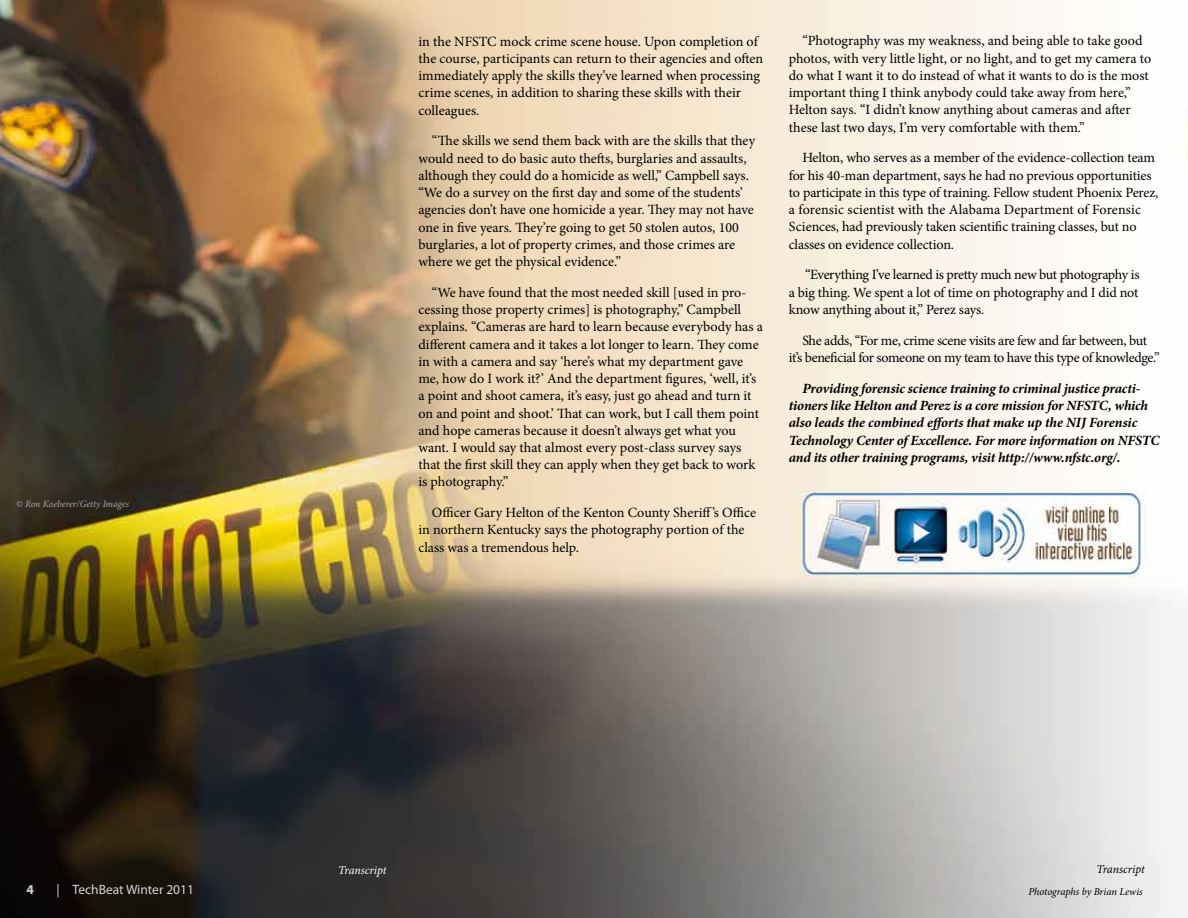
<style>
.page{position:relative;width:1188px;height:918px;background:#fff}
.page>*{position:absolute;margin:0;border:0;box-sizing:border-box;transform-origin:0 0}
.t1{font:14.1px/17.2px "Minion Pro";letter-spacing:-.005em;color:#000}
.t2{font:italic 700 14.1px/17.2px "Minion Pro";letter-spacing:-.015em;color:#000}
.t3{font:14.1px/17.4px "Minion Pro";letter-spacing:-.03em;color:#000;text-align:center}
.t4{font:13.5px "Myriad Pro";color:#d1d3d4}
.t5{font:700 13.5px "Myriad Pro";color:#d1d3d4}
.t6{font:italic 12px "Minion Pro";letter-spacing:-.01em;color:#fff}
.t7{font:italic 12px "Minion Pro";letter-spacing:-.01em;color:#000}
.t8{font:italic 10.5px "Minion Pro";letter-spacing:-.005em;color:#000}
.t9{font:italic 9.75px "Minion Pro";letter-spacing:-.005em;color:#a3a5a8}
</style>
<div class="page">
<img style="left:0;top:0;width:1188px;height:918px">
<p class="t9" style="left:16px;top:498px;width:115px">© Ron Koeberer/Getty Images</p>
<p class="t1" style="left:418px;top:33px;width:346px">in the NFSTC mock crime scene house. Upon completion of the course, participants can return to their agencies and ofen immediately apply the skills they’ve learned when processing crime scenes, in addition to sharing these skills with their colleagues.</p>
<p class="t1" style="left:418px;top:132px;width:338px;text-indent:13px">“Te skills we send them back with are the skills that they would need to do basic auto thefs, burglaries and assaults, although they could do a homicide as well,” Campbell says. “We do a survey on the frst day and some of the students’ agencies don’t have one homicide a year. Tey may not have one in fve years. Tey’re going to get 50 stolen autos, 100 burglaries, a lot of property crimes, and those crimes are where we get the physical evidence.”</p>
<p class="t1" style="left:418px;top:284px;width:346px;text-indent:13px">“We have found that the most needed skill [used in pro&shy;cessing those property crimes] is photography,” Campbell explains. “Cameras are hard to learn because everybody has a diferent camera and it takes a lot longer to learn. Tey come in with a camera and say ‘here’s what my department gave me, how do I work it?’ And the department fgures, ‘well, it’s a point and shoot camera, it’s easy, just go ahead and turn it on and point and shoot.’ Tat can work, but I call them point and hope cameras because it doesn’t always get what you want. I would say that almost every post-class survey says that the frst skill they can apply when they get back to work is photography.”</p>
<p class="t1" style="left:418px;top:504px;width:339px;text-indent:13px">Ofcer Gary Helton of the Kenton County Sherif ’s Ofce in northern Kentucky says the photography portion of the class was a tremendous help.</p>
<p class="t1" style="left:789px;top:32px;width:364px;text-indent:13px">“Photography was my weakness, and being able to take good photos, with very little light, or no light, and to get my camera to do what I want it to do instead of what it wants to do is the most important thing I think anybody could take away from here,” Helton says. “I didn’t know anything about cameras and afer these last two days, I’m very comfortable with them.”</p>
<p class="t1" style="left:789px;top:149px;width:371px;text-indent:13px">Helton, who serves as a member of the evidence-collection team for his 40-man department, says he had no previous opportunities to participate in this type of training. Fellow student Phoenix Perez, a forensic scientist with the Alabama Department of Forensic Sciences, had previously taken scientifc training classes, but no classes on evidence collection.</p>
<p class="t1" style="left:789px;top:266px;width:352px;text-align:justify;text-indent:16px">“Everything I’ve learned is pretty much new but photography is a big thing. We spent a lot of time on photography and I did not know anything about it,” Perez says.</p>
<p class="t3" style="left:789px;top:331px;width:372px">She adds, “For me, crime scene visits are few and far between, but<br>it’s benefcial for someone on my team to have this type of knowledge.”</p>
<p class="t2" style="left:789px;top:379px;width:372px;text-indent:13px">Providing forensic science training to criminal justice practi&shy;tioners like Helton and Perez is a core mission for NFSTC, which also leads the combined eforts that make up the NIJ Forensic Technology Center ofExcellence. For more information on NFSTC and its other training programs, visit http://www.nfstc.org/.</p>
<p class="t6" style="left:338px;top:862px;width:50px">Transcript</p>
<p class="t7" style="left:1096px;top:861px;width:50px">Transcript</p>
<p class="t5" style="left:26px;top:881px;width:9px">4</p>
<p class="t4" style="left:56px;top:881px;width:139px">| TechBeat Winter 2011</p>
<p class="t8" style="left:1028px;top:885px;width:116px">Photographs by Brian Lewis</p>
</div>
